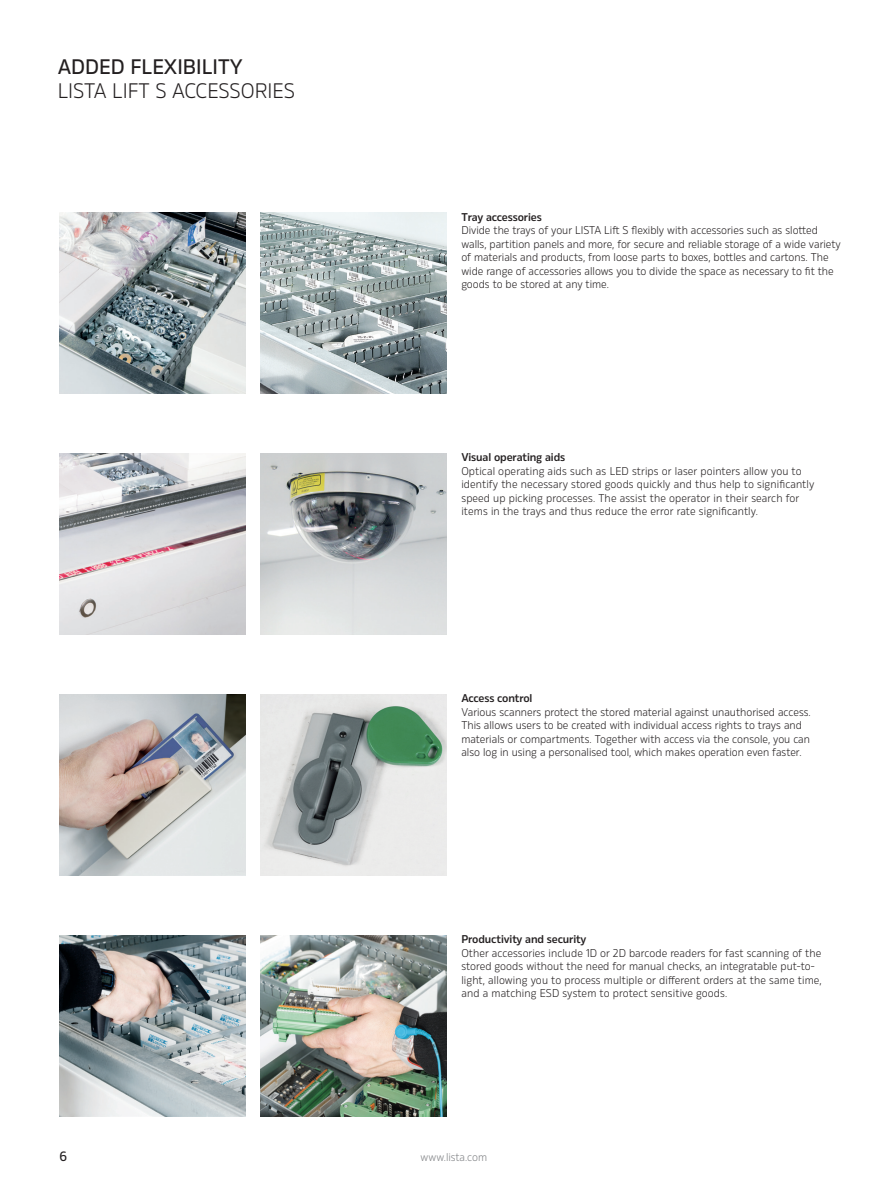
<style>
.page{position:relative;width:893px;height:1191px;background:#fff}
.page>*{position:absolute;margin:0;border:0;box-sizing:border-box;transform-origin:0 0}
.t1{font:300 21px "Rleud";color:#231f20}
.t2{font:500 21px "Rleud";color:#231f20}
.t3{font:500 13.5px "Rleud";color:#231f20}
.t4{font:300 11.25px/13.5px "Rleud";color:#231f20}
.t5{font:600 11.25px "Rleud";letter-spacing:-.01em;color:#231f20}
.t6{font:300 11.25px "Rleud";color:#808285}
</style>
<div class="page">
<img style="left:60px;top:453px;width:186px;height:182px">
<img style="left:260px;top:453px;width:186px;height:182px">
<img style="left:60px;top:213px;width:186px;height:181px">
<img style="left:260px;top:935px;width:186px;height:181px">
<img style="left:260px;top:213px;width:186px;height:181px">
<img style="left:260px;top:694px;width:186px;height:181px">
<img style="left:60px;top:694px;width:186px;height:181px">
<img style="left:60px;top:935px;width:186px;height:181px">
<h1 class="t2" style="left:58px;top:53px;width:187px">ADDED FLEXIBILITY</h1>
<h1 class="t1" style="left:58px;top:77px;width:239px">LISTA LIFT S ACCESSORIES</h1>
<p class="t5" style="left:461px;top:209px;width:82px">Tray accessories</p>
<p class="t4" style="left:461px;top:223px;width:381px">Divide the trays of your LISTA Lift S flexibly with accessories such as slotted walls, partition panels and more, for secure and reliable storage of a wide variety of materials and products, from loose parts to boxes, bottles and cartons. The wide range of accessories allows you to divide the space as necessary to fit the goods to be stored at any time.</p>
<p class="t5" style="left:461px;top:450px;width:105px">Visual operating aids</p>
<p class="t4" style="left:461px;top:464px;width:354px">Optical operating aids such as LED strips or laser pointers allow you to identify the necessary stored goods quickly and thus help to significantly speed up picking processes. The assist the operator in their search for items in the trays and thus reduce the error rate significantly.</p>
<p class="t5" style="left:461px;top:690px;width:73px">Access control</p>
<p class="t4" style="left:461px;top:704px;width:351px">Various scanners protect the stored material against unauthorised access.<br>This allows users to be created with individual access rights to trays and materials or compartments. Together with access via the console, you can also log in using a personalised tool, which makes operation even faster.</p>
<p class="t5" style="left:461px;top:931px;width:127px">Productivity and security</p>
<p class="t4" style="left:461px;top:945px;width:362px">Other accessories include 1D or 2D barcode readers for fast scanning of the stored goods without the need for manual checks, an integratable put-to&shy;light, allowing you to process multiple or different orders at the same time, and a matching ESD system to protect sensitive goods.</p>
<p class="t3" style="left:60px;top:1147px;width:9px">6</p>
<p class="t6" style="left:421px;top:1150px;width:68px">www.lista.com</p>
</div>
